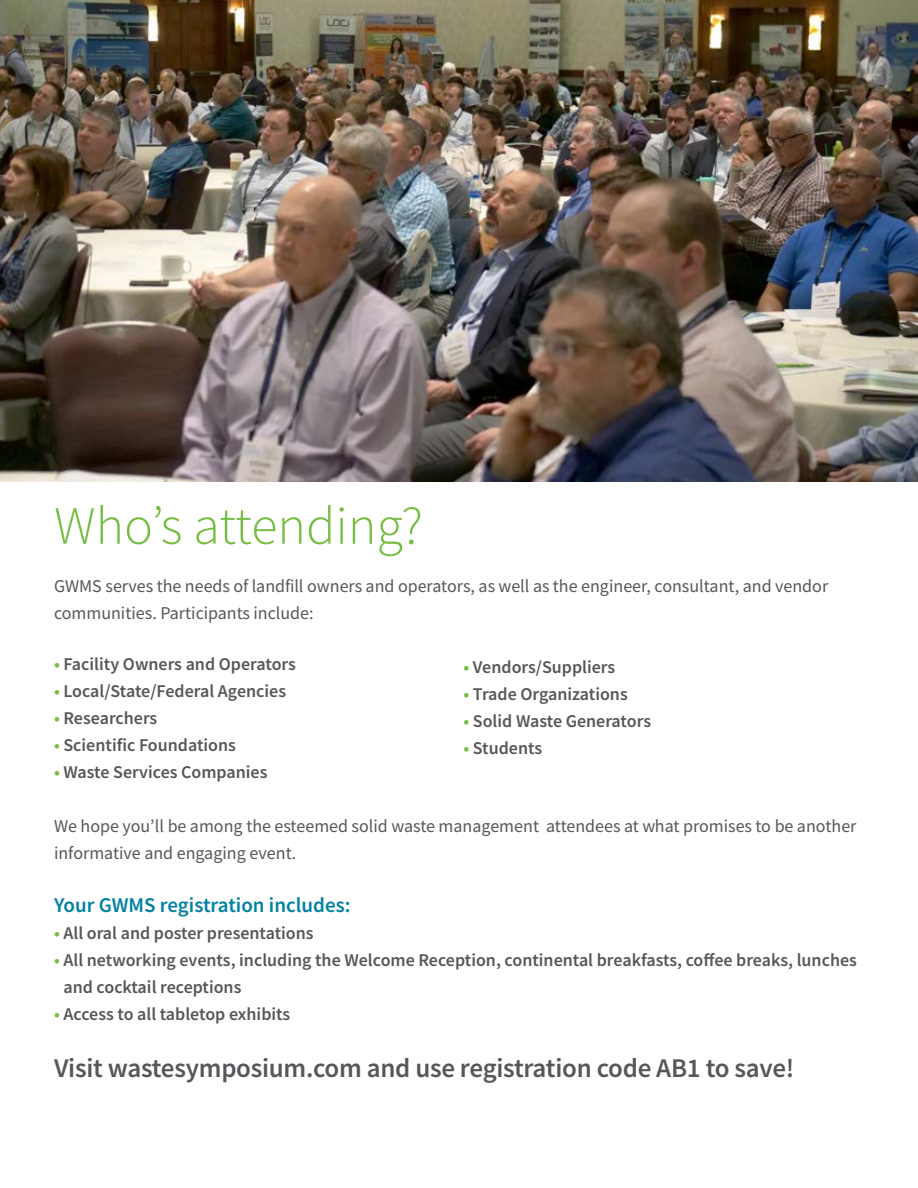
<style>
.page{position:relative;width:918px;height:1188px;background:#fff}
.page>*{position:absolute;margin:0;border:0;box-sizing:border-box;transform-origin:0 0}
.t1{font:300 54px "Source Sans Pro";color:#77bd43}
.t2{font:600 27px "Source Sans Pro";letter-spacing:-.01em;color:#55575a}
.t3{font:600 21px "Source Sans Pro";color:#0081a2}
.t4{font:600 18px/27px "Source Sans Pro";color:#55575a}
.t5{font:18px/27px "Source Sans Variable";color:#55575a}
.s1{color:#77bd43}
</style>
<div class="page">
<img style="left:0;top:0;width:918px;height:482px">
<h1 class="t1" style="left:54px;top:493px;width:370px">Who’s attending?</h1>
<p class="t5" style="left:54px;top:573px;width:776px">GWMS serves the needs of landfill owners and operators, as well as the engineer, consultant, and vendor communities. Participants include:</p>
<p class="t4" style="left:54px;top:651px;width:243px"><span class="s1">•</span> Facility Owners and Operators</p>
<p class="t4" style="left:54px;top:678px;width:234px"><span class="s1">•</span> Local/State/Federal Agencies</p>
<p class="t4" style="left:54px;top:705px;width:105px"><span class="s1">•</span> Researchers</p>
<p class="t4" style="left:54px;top:732px;width:183px"><span class="s1">•</span> Scientific Foundations</p>
<p class="t4" style="left:54px;top:759px;width:215px"><span class="s1">•</span> Waste Services Companies</p>
<p class="t4" style="left:464px;top:654px;width:153px"><span class="s1">•</span> Vendors/Suppliers</p>
<p class="t4" style="left:464px;top:681px;width:166px"><span class="s1">•</span> Trade Organizations</p>
<p class="t4" style="left:464px;top:708px;width:189px"><span class="s1">•</span> Solid Waste Generators</p>
<p class="t4" style="left:464px;top:735px;width:80px"><span class="s1">•</span> Students</p>
<p class="t5" style="left:54px;top:813px;width:804px">We hope you’ll be among the esteemed solid waste management attendees at what promises to be another informative and engaging event.</p>
<p class="t3" style="left:54px;top:891px;width:298px">Your GWMS registration includes:</p>
<p class="t4" style="left:54px;top:919px;width:261px"><span class="s1">•</span> All oral and poster presentations</p>
<p class="t4" style="left:63px;top:946px;width:795px;text-indent:-9px"><span class="s1">•</span> All networking events, including the Welcome Reception, continental breakfasts, coffee breaks, lunches and cocktail receptions</p>
<p class="t4" style="left:54px;top:1000px;width:238px"><span class="s1">•</span> Access to all tabletop exhibits</p>
<h2 class="t2" style="left:54px;top:1050px;width:742px">Visit wastesymposium.com and use registration code AB1 to save!</h2>
</div>
